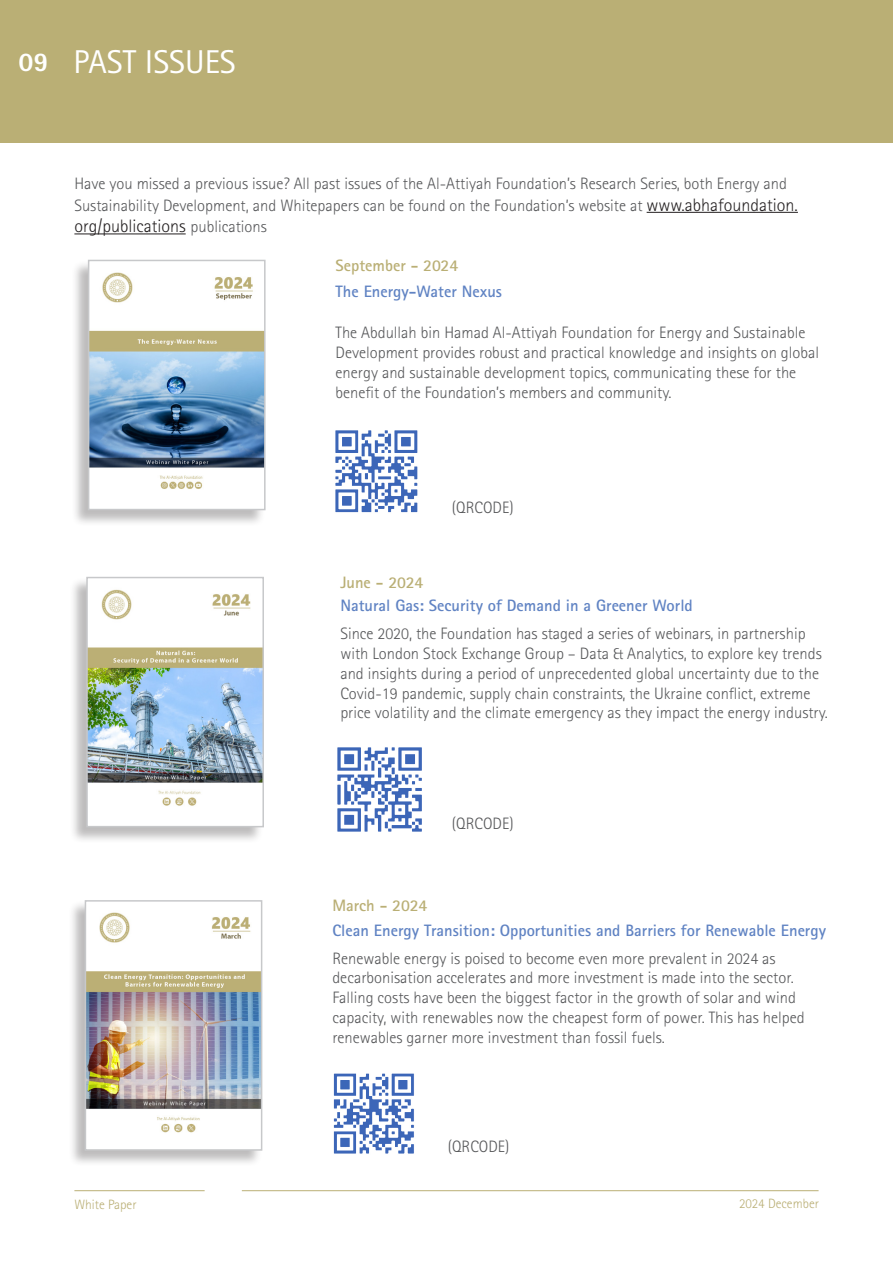
<style>
.page{position:relative;width:893px;height:1263px;background:#fff}
.page>*{position:absolute;margin:0;border:0;box-sizing:border-box;transform-origin:0 0}
.t1{font:33px "Rotis Sans Serif Std";color:#fff}
.t2{font:800 27px "Rotis Sans Serif Std";color:#fff}
.t3{font:300 18px "Rotis Sans Serif Pro";color:#231f20}
.t4{font:300 16.5px/19.8px "Rotis Sans Serif Std";color:#57585a}
.t5{font:700 16.5px "Rotis Sans Serif Std";color:#6083c3}
.t6{font:700 16.5px "Rotis Sans Serif Std";color:#baaf75}
.t7{font:300 13.5px "Rotis Sans Serif Std";color:#baaf75}
.s1{font-family:"Rotis Sans Serif Pro";font-size:18px;color:#231f20}
.s2{font-family:"Rotis Sans Serif Std";font-size:16.5px;color:#57585a}
</style>
<div class="page">
<div style="left:0;top:0;width:893px;height:143px;background:#baaf75"></div>
<hr style="left:647px;top:212px;width:151px;height:1px;background:#231f20">
<hr style="left:74px;top:233px;width:112px;height:1px;background:#231f20">
<div style="left:71px;top:260px;width:194px;height:267px;background:#231f20;opacity:.3"></div>
<img style="left:91px;top:263px;width:172px;height:244px">
<div style="left:88px;top:260px;width:178px;height:250px;border:2px solid #c7c8ca"></div>
<img style="left:335px;top:430px;width:83px;height:83px">
<div style="left:68px;top:900px;width:194px;height:267px;background:#231f20;opacity:.3"></div>
<img style="left:88px;top:903px;width:171px;height:245px">
<div style="left:85px;top:900px;width:177px;height:251px;border:2px solid #c7c8ca"></div>
<img style="left:333px;top:1073px;width:81px;height:81px">
<div style="left:70px;top:577px;width:193px;height:267px;background:#231f20;opacity:.3"></div>
<img style="left:89px;top:580px;width:172px;height:244px">
<div style="left:86px;top:577px;width:178px;height:250px;border:2px solid #c7c8ca"></div>
<img style="left:337px;top:747px;width:85px;height:85px">
<hr style="left:74px;top:1190px;width:131px;height:1px;background:#baaf75">
<hr style="left:242px;top:1190px;width:577px;height:1px;background:#baaf75">
<p class="t2" style="left:18px;top:45px;width:32px">09</p>
<p class="t1" style="left:73px;top:42px;width:164px">PAST ISSUES</p>
<p class="t4" style="left:74px;top:173px;width:725px;line-height:21.6px">Have you missed a previous issue? All past issues of the Al-Attiyah Foundation’s Research Series, both Energy and<br>Sustainability Development, and Whitepapers can be found on the Foundation’s website at <span class="s1">www.abhafoundation.</span></p>
<p class="t3" style="left:74px;top:216px;width:194px">org/publications <span class="s2">publications</span></p>
<p class="t6" style="left:336px;top:255px;width:124px">September - 2024</p>
<p class="t5" style="left:336px;top:281px;width:168px">The Energy-Water Nexus</p>
<p class="t4" style="left:336px;top:323px;width:485px">The Abdullah bin Hamad Al-Attiyah Foundation for Energy and Sustainable Development provides robust and practical knowledge and insights on global energy and sustainable development topics, communicating these for the benefit of the Foundation’s members and community.</p>
<p class="t6" style="left:340px;top:572px;width:85px">June - 2024</p>
<p class="t4" style="left:452px;top:497px;width:63px">(QRCODE)</p>
<p class="t5" style="left:340px;top:595px;width:354px">Natural Gas: Security of Demand in a Greener World</p>
<p class="t4" style="left:340px;top:624px;width:489px">Since 2020, the Foundation has staged a series of webinars, in partnership with London Stock Exchange Group – Data &amp; Analytics, to explore key trends and insights during a period of unprecedented global uncertainty due to the Covid-19 pandemic, supply chain constraints, the Ukraine conflict, extreme price volatility and the climate emergency as they impact the energy industry.</p>
<p class="t4" style="left:452px;top:813px;width:63px">(QRCODE)</p>
<p class="t6" style="left:332px;top:895px;width:97px">March - 2024</p>
<p class="t5" style="left:332px;top:920px;width:495px">Clean Energy Transition: Opportunities and Barriers for Renewable Energy</p>
<p class="t4" style="left:332px;top:948px;width:474px">Renewable energy is poised to become even more prevalent in 2024 as decarbonisation accelerates and more investment is made into the sector.<br>Falling costs have been the biggest factor in the growth of solar and wind capacity, with renewables now the cheapest form of power. This has helped renewables garner more investment than fossil fuels.</p>
<p class="t4" style="left:448px;top:1136px;width:63px">(QRCODE)</p>
<p class="t7" style="left:74px;top:1197px;width:64px">White Paper</p>
<p class="t7" style="left:739px;top:1195px;width:81px">2024 December</p>
</div>
